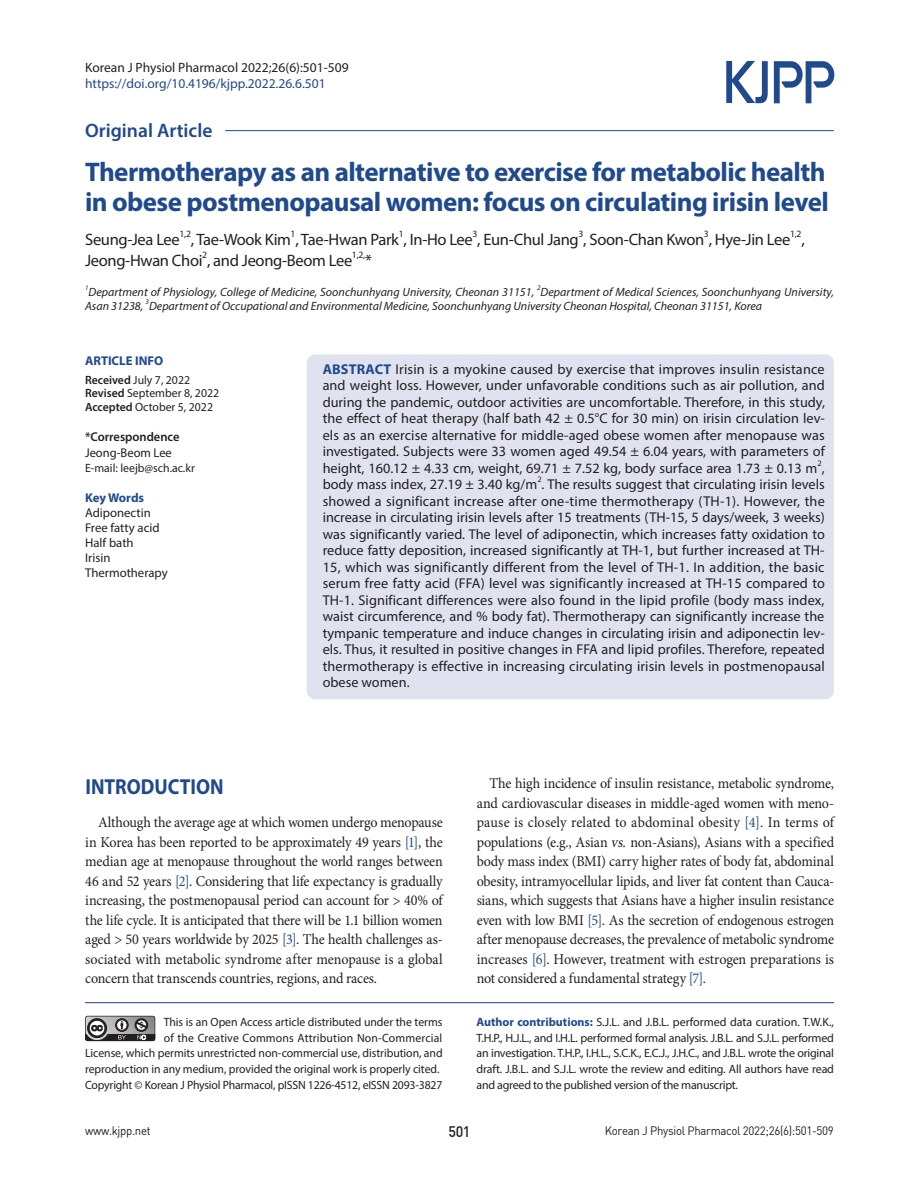
<style>
.page{position:relative;width:919px;height:1191px;background:#fff}
.page>*{position:absolute;margin:0;border:0;box-sizing:border-box;transform-origin:0 0}
.t1{font:700 27px/30px "Myriad Pro";letter-spacing:-.02em;color:#204a8e}
.t2{font:700 21.75px "Myriad Pro";color:#204a8e;scale:.9 1}
.t3{font:600 19.5px "Myriad Pro";color:#204a8e}
.t4{font:16.5px "Myriad Pro";letter-spacing:-.02em;color:#231f20}
.t5{font:15px/19.5px "Minion Pro";letter-spacing:-.015em;color:#231f20;text-align:justify;scale:.94 1}
.t6{font:15px "Dinmed";color:#231f20;scale:.95 1}
.t7{font:14.25px/16.5px "Myriad Pro";color:#231f20;text-align:justify}
.t8{font:13.5px "Myriad Pro";color:#204a8e}
.t9{font:13.5px "Myriad Pro";color:#231f20}
.t10{font:12.75px/15px "Myriad Pro";color:#231f20}
.t11{font:700 12.75px "Myriad Pro";color:#204a8e}
.t12{font:600 12.75px "Myriad Pro";color:#231f20}
.t13{font:12px/15.8px "Myriad Pro";letter-spacing:-.005em;color:#231f20;text-align:justify}
.t14{font:italic 12px "Myriad Pro";color:#231f20}
.t15{font:12px "Dinreg";letter-spacing:-.025em;color:#231f20;scale:.95 1}
.t16{font:9.6px "Myriad Pro";color:#231f20}
.t17{font:8.25px "Myriad Pro";color:#231f20}
.t18{font:italic 7.05px "Myriad Pro";color:#231f20}
.s1{font-weight:600}
.s2{font-weight:700;color:#204a8e}
.s3{color:#204a8e}
.s4{font-style:italic}
</style>
<div class="page">
<hr style="left:85px;top:1002px;width:748px;height:1px;background:#204a8e">
<svg style="left:85px;top:1015px;width:70px;height:26px"></svg>
<hr style="left:225px;top:130px;width:608px;height:1px;background:#204a8e">
<svg style="left:726px;top:61px;width:108px;height:42px"></svg>
<div style="left:306px;top:354px;width:527px;height:345px;background:#e0e3ef;border-radius:9px"></div>
<p class="t9" style="left:85px;top:59px;width:265px">Korean J Physiol Pharmacol 2022;26(6):501-509</p>
<p class="t8" style="left:85px;top:76px;width:242px">https://doi.org/10.4196/kjpp.2022.26.6.501</p>
<h3 class="t3" style="left:85px;top:118px;width:129px">Original Article</h3>
<h1 class="t1" style="left:85px;top:156px;width:745px">Thermotherapy as an alternative to exercise for metabolic health in obese postmenopausal women: focus on circulating irisin level</h1>
<p class="t4" style="left:85px;top:229px;width:96px">Seung-Jea Lee</p>
<p class="t16" style="left:179px;top:228px;width:13px">1,2</p>
<p class="t4" style="left:191px;top:229px;width:601px">, Tae-Wook Kim , Tae-Hwan Park , In-Ho Lee , Eun-Chul Jang , Soon-Chan Kwon , Hye-Jin Lee</p>
<p class="t16" style="left:290px;top:228px;width:6px">1</p>
<p class="t16" style="left:398px;top:228px;width:6px">1</p>
<p class="t16" style="left:472px;top:228px;width:6px">3</p>
<p class="t16" style="left:578px;top:228px;width:6px">3</p>
<p class="t16" style="left:704px;top:228px;width:6px">3</p>
<p class="t16" style="left:790px;top:228px;width:13px">1,2</p>
<p class="t4" style="left:801px;top:229px;width:5px">,</p>
<p class="t16" style="left:202px;top:249px;width:6px">2</p>
<p class="t16" style="left:352px;top:249px;width:15px">1,2,</p>
<p class="t4" style="left:365px;top:250px;width:8px">*</p>
<p class="t4" style="left:85px;top:250px;width:269px">Jeong-Hwan Choi , and Jeong-Beom Lee</p>
<p class="t18" style="left:85px;top:283px;width:5px">1</p>
<p class="t14" style="left:88px;top:284px;width:447px">Department of Physiology, College of Medicine, Soonchunhyang University, Cheonan 31151,</p>
<p class="t18" style="left:537px;top:283px;width:5px">2</p>
<p class="t14" style="left:540px;top:284px;width:295px">Department of Medical Sciences, Soonchunhyang University,</p>
<p class="t14" style="left:85px;top:299px;width:60px">Asan 31238,</p>
<p class="t18" style="left:145px;top:298px;width:5px">3</p>
<p class="t14" style="left:149px;top:299px;width:614px">Department of Occupational and Environmental Medicine, Soonchunhyang University Cheonan Hospital, Cheonan 31151, Korea</p>
<p class="t11" style="left:85px;top:352px;width:80px">ARTICLE INFO</p>
<p class="t13" style="left:85px;top:373px;width:135px;line-height:13.5px;text-align:left"><span class="s1">Received</span> July 7, 2022<br><span class="s1">Revised</span> September 8, 2022<br><span class="s1">Accepted</span> October 5, 2022</p>
<p class="t12" style="left:85px;top:428px;width:96px">*Correspondence</p>
<p class="t10" style="left:85px;top:444px;width:88px">Jeong-Beom Lee</p>
<p class="t13" style="left:85px;top:459px;width:111px">E-mail: leejb@sch.ac.kr</p>
<p class="t11" style="left:85px;top:490px;width:61px">Key Words</p>
<p class="t10" style="left:85px;top:505px;width:84px">Adiponectin<br>Free fatty acid<br>Half bath<br>Irisin<br>Thermotherapy</p>
<p class="t7" style="left:322px;top:360px;width:504px"><span class="s2">ABSTRACT</span> Irisin is a myokine caused by exercise that improves insulin resistance and weight loss. However, under unfavorable conditions such as air pollution, and during the pandemic, outdoor activities are uncomfortable. Therefore, in this study, the effect of heat therapy (half bath 42 ± 0.5°C for 30 min) on irisin circulation lev&shy;els as an exercise alternative for middle-aged obese women after menopause was investigated. Subjects were 33 women aged 49.54 ± 6.04 years, with parameters of height, 160.12 ± 4.33 cm, weight, 69.71 ± 7.52 kg, body surface area 1.73 ± 0.13 m ,</p>
<p class="t17" style="left:817px;top:458px;width:6px">2</p>
<p class="t7" style="left:322px;top:476px;width:503px">body mass index, 27.19 ± 3.40 kg/m . The results suggest that circulating irisin levels</p>
<p class="t17" style="left:537px;top:474px;width:6px">2</p>
<p class="t7" style="left:322px;top:492px;width:504px">showed a significant increase after one-time thermotherapy (TH-1). However, the increase in circulating irisin levels after 15 treatments (TH-15, 5 days/week, 3 weeks) was significantly varied. The level of adiponectin, which increases fatty oxidation to reduce fatty deposition, increased significantly at TH-1, but further increased at TH-15, which was significantly different from the level of TH-1. In addition, the basic serum free fatty acid (FFA) level was significantly increased at TH-15 compared to TH-1. Significant differences were also found in the lipid profile (body mass index, waist circumference, and % body fat). Thermotherapy can significantly increase the tympanic temperature and induce changes in circulating irisin and adiponectin lev&shy;els. Thus, it resulted in positive changes in FFA and lipid profiles. Therefore, repeated thermotherapy is effective in increasing circulating irisin levels in postmenopausal obese women.</p>
<h2 class="t2" style="left:85px;top:772px;width:155px">INTRODUCTION</h2>
<p class="t5" style="left:85px;top:812px;width:382px;text-indent:13px">Although the average age at which women undergo menopause in Korea has been reported to be approximately 49 years <span class="s3">[1]</span>, the median age at menopause throughout the world ranges between 46 and 52 years <span class="s3">[2]</span>. Considering that life expectancy is gradually increasing, the postmenopausal period can account for &gt; 40% of the life cycle. It is anticipated that there will be 1.1 billion women aged &gt; 50 years worldwide by 2025 <span class="s3">[3]</span>. The health challenges as&shy;sociated with metabolic syndrome after menopause is a global concern that transcends countries, regions, and races.</p>
<p class="t13" style="left:85px;top:1013px;width:359px;text-align:right">This is an Open Access article distributed under the terms<br>of the Creative Commons Attribution Non-Commercial<br>License, which permits unrestricted non-commercial use, distribution, and reproduction in any medium, provided the original work is properly cited.<br>Copyright © Korean J Physiol Pharmacol, pISSN 1226-4512, eISSN 2093-3827</p>
<p class="t5" style="left:476px;top:773px;width:382px;text-indent:13px">The high incidence of insulin resistance, metabolic syndrome, and cardiovascular diseases in middle-aged women with meno&shy;pause is closely related to abdominal obesity <span class="s3">[4]</span>. In terms of populations (e.g., Asian <span class="s4">vs.</span> non-Asians), Asians with a specified body mass index (BMI) carry higher rates of body fat, abdominal obesity, intramyocellular lipids, and liver fat content than Cauca&shy;sians, which suggests that Asians have a higher insulin resistance even with low BMI <span class="s3">[5]</span>. As the secretion of endogenous estrogen after menopause decreases, the prevalence of metabolic syndrome increases <span class="s3">[6]</span>. However, treatment with estrogen preparations is not considered a fundamental strategy <span class="s3">[7]</span>.</p>
<p class="t13" style="left:476px;top:1013px;width:359px"><span class="s2">Author contributions:</span> S.J.L. and J.B.L. performed data curation. T.W.K., T.H.P., H.J.L., and I.H.L. performed formal analysis. J.B.L. and S.J.L. performed an investigation. T.H.P., I.H.L., S.C.K., E.C.J., J.H.C., and J.B.L. wrote the original draft. J.B.L. and S.J.L. wrote the review and editing. All authors have read and agreed to the published version of the manuscript.</p>
<p class="t15" style="left:85px;top:1123px;width:70px">www.kjpp.net</p>
<p class="t6" style="left:448px;top:1122px;width:25px">501</p>
<p class="t15" style="left:604px;top:1123px;width:243px">Korean J Physiol Pharmacol 2022;26(6):501-509</p>
</div>
